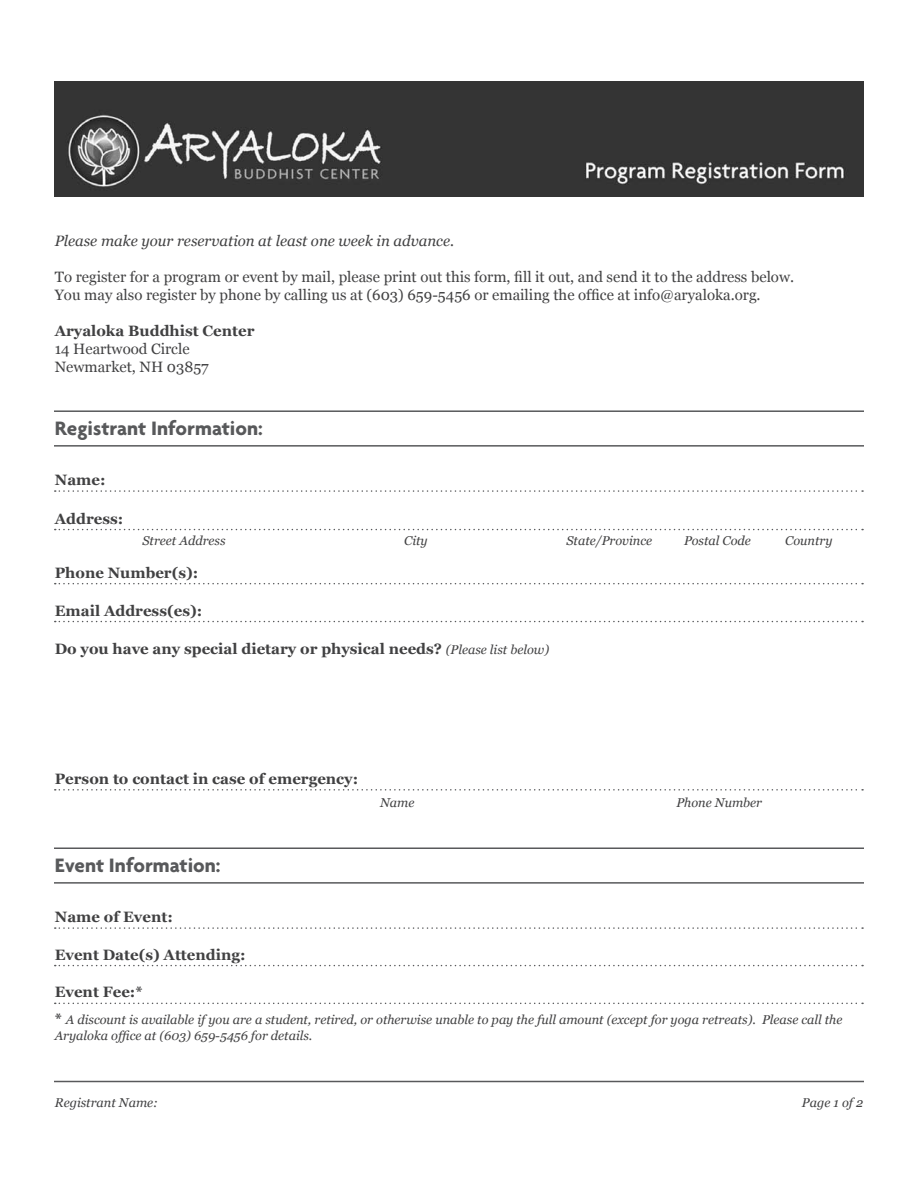
<style>
.page{position:relative;width:918px;height:1188px;background:#fff}
.page>*{position:absolute;margin:0;border:0;box-sizing:border-box;transform-origin:0 0}
.t1{font:700 21px "Agenda";color:#58595b}
.t2{font:15px/18px "Georgia";color:#414142}
.t3{font:700 15px "Georgia";color:#414142}
.t4{font:italic 15px "Georgia";color:#414142}
.t5{font:italic 12.75px/15.3px "Georgia";color:#414142}
.s1{font-weight:400;font-style:italic;font-size:12.75px}
.s2{font-weight:700;font-style:normal;font-size:15px}
</style>
<div class="page">
<img style="left:54px;top:81px;width:810px;height:116px">
<hr style="left:54px;top:445px;width:810px;height:2px;background:#58595b">
<hr style="left:54px;top:882px;width:810px;height:2px;background:#58595b">
<hr style="left:54px;top:410px;width:810px;height:2px;background:#58595b">
<hr style="left:54px;top:848px;width:810px;height:1px;background:#58595b">
<hr style="left:54px;top:1081px;width:810px;height:1px;background:#58595b">
<svg style="left:55px;top:490px;width:808px;height:2px"></svg>
<svg style="left:55px;top:927px;width:808px;height:2px"></svg>
<svg style="left:55px;top:965px;width:808px;height:1px"></svg>
<svg style="left:55px;top:1003px;width:808px;height:1px"></svg>
<svg style="left:55px;top:529px;width:808px;height:1px"></svg>
<svg style="left:55px;top:583px;width:808px;height:1px"></svg>
<svg style="left:55px;top:621px;width:808px;height:1px"></svg>
<svg style="left:55px;top:789px;width:808px;height:2px"></svg>
<p class="t4" style="left:55px;top:231px;width:401px">Please make your reservation at least one week in advance.</p>
<p class="t2" style="left:55px;top:268px;width:741px">To register for a program or event by mail, please print out this form, fill it out, and send it to the address below.<br>You may also register by phone by calling us at (603) 659-5456 or emailing the office at info@aryaloka.org.</p>
<p class="t3" style="left:55px;top:321px;width:201px">Aryaloka Buddhist Center</p>
<p class="t2" style="left:55px;top:340px;width:156px">14 Heartwood Circle<br>Newmarket, NH 03857</p>
<h1 class="t1" style="left:55px;top:415px;width:210px">Registrant Information:</h1>
<p class="t3" style="left:55px;top:470px;width:52px">Name:</p>
<p class="t3" style="left:55px;top:509px;width:70px">Address:</p>
<p class="t5" style="left:142px;top:533px;width:85px">Street Address</p>
<p class="t5" style="left:404px;top:533px;width:25px">City</p>
<p class="t5" style="left:566px;top:533px;width:87px">State/Province</p>
<p class="t5" style="left:684px;top:533px;width:68px">Postal Code</p>
<p class="t5" style="left:785px;top:533px;width:49px">Country</p>
<p class="t3" style="left:55px;top:563px;width:145px">Phone Number(s):</p>
<p class="t3" style="left:55px;top:601px;width:149px">Email Address(es):</p>
<p class="t3" style="left:55px;top:639px;width:496px">Do you have any special dietary or physical needs? <span class="s1">(Please list below)</span></p>
<p class="t3" style="left:55px;top:769px;width:305px">Person to contact in case of emergency:</p>
<h1 class="t1" style="left:55px;top:852px;width:167px">Event Information:</h1>
<p class="t3" style="left:55px;top:907px;width:120px">Name of Event:</p>
<p class="t3" style="left:55px;top:945px;width:192px">Event Date(s) Attending:</p>
<p class="t3" style="left:55px;top:983px;width:89px">Event Fee:*</p>
<p class="t5" style="left:380px;top:795px;width:36px">Name</p>
<p class="t5" style="left:676px;top:795px;width:87px">Phone Number</p>
<p class="t5" style="left:55px;top:1012px;width:789px"><span class="s2">*</span> A discount is available if you are a student, retired, or otherwise unable to pay the full amount (except for yoga retreats). Please call the<br>Aryaloka office at (603) 659-5456 for details.</p>
<p class="t5" style="left:55px;top:1095px;width:105px">Registrant Name:</p>
<p class="t5" style="left:802px;top:1095px;width:63px">Page 1 of 2</p>
</div>
